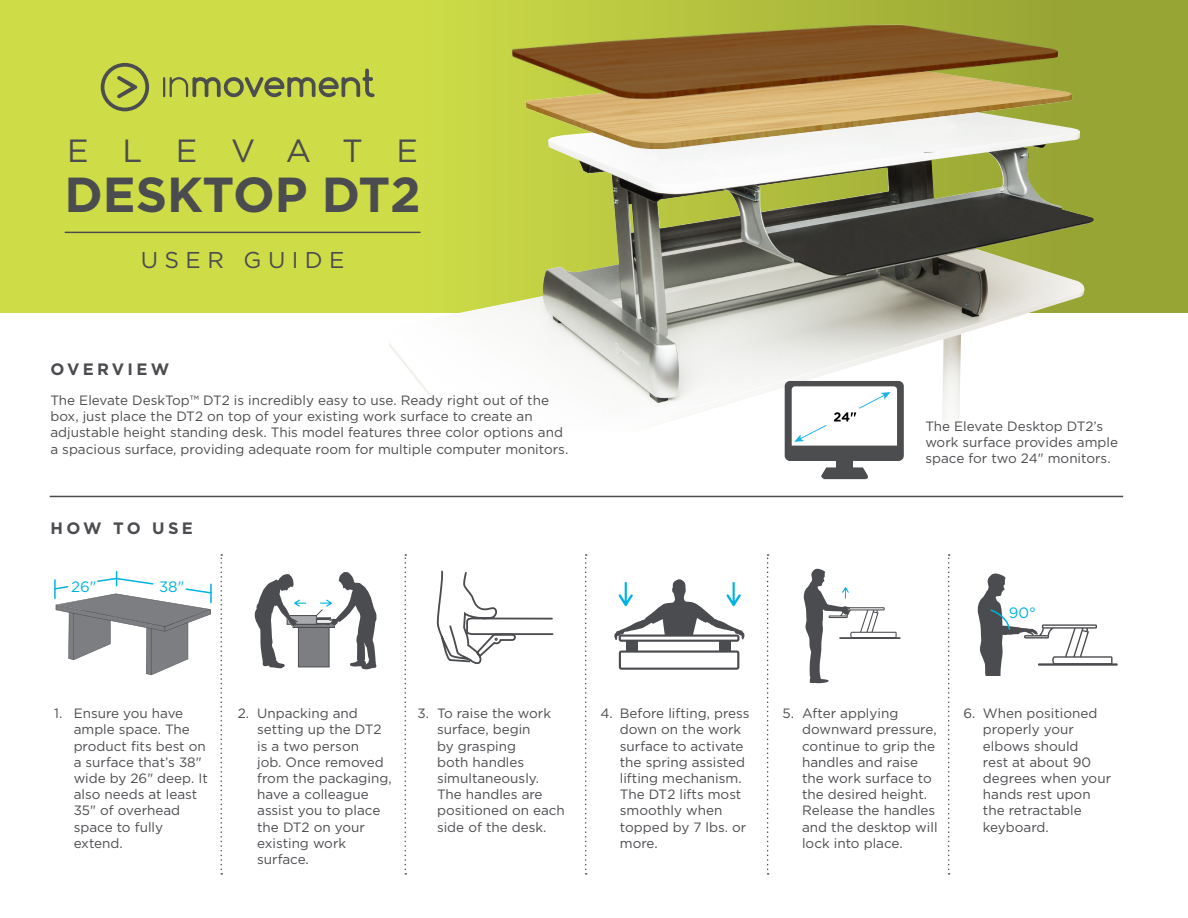
<style>
.page{position:relative;width:1188px;height:918px;background:#fff}
.page>*{position:absolute;margin:0;border:0;box-sizing:border-box;transform-origin:0 0}
.t1{font:700 49.2px "Gotham";color:#4b4c4f}
.t2{font:32.1px "Gotham";letter-spacing:1.05em;color:#4b4c4f}
.t3{font:22.95px "Gotham";letter-spacing:.28em;color:#4b4c4f}
.t4{font:700 16.5px "Gotham";letter-spacing:.2em;color:#4b4c4f}
.t5{font:15px "Gotham";color:#00b3e2}
.t6{font:13.5px/16.2px "Gotham";color:#4b4c4f}
</style>
<div class="page">
<svg style="left:0;top:0;width:1188px;height:312px;background:#c2d043"></svg>
<img style="left:389px;top:102px;width:705px;height:312px">
<img style="left:492px;top:41px;width:599px;height:126px">
<img style="left:477px;top:0;width:601px;height:126px">
<svg style="left:163px;top:69px;width:212px;height:28px;background:#a5b049"></svg>
<svg style="left:101px;top:63px;width:48px;height:48px;background:#a7b249"></svg>
<hr style="left:50px;top:496px;width:1073px;height:1px;background:#4b4c4f">
<hr style="left:65px;top:232px;width:355px;height:1px;background:#4b4c4f">
<svg style="left:437px;top:571px;width:117px;height:93px"></svg>
<svg style="left:619px;top:650px;width:120px;height:20px"></svg>
<div style="left:626px;top:641px;width:11px;height:11px;background:#4b4c4f"></div>
<div style="left:719px;top:641px;width:11px;height:11px;background:#4b4c4f"></div>
<svg style="left:614px;top:579px;width:131px;height:63px"></svg>
<hr style="left:839px;top:637px;width:62px;height:2px;background:#4b4c4f">
<svg style="left:804px;top:569px;width:93px;height:114px"></svg>
<div style="left:298px;top:627px;width:31px;height:40px;background:#7d7e81;border:1px solid #4b4c4f"></div>
<svg style="left:306px;top:625px;width:10px;height:3px"></svg>
<div style="left:287px;top:616px;width:29px;height:8px;background:#a7a9ac"></div>
<div style="left:287px;top:615px;width:30px;height:10px;border:1px solid #4b4c4f"></div>
<svg style="left:254px;top:574px;width:52px;height:95px"></svg>
<svg style="left:316px;top:572px;width:61px;height:97px"></svg>
<svg style="left:220px;top:554px;width:2px;height:321px"></svg>
<svg style="left:405px;top:554px;width:1px;height:321px"></svg>
<svg style="left:585px;top:554px;width:2px;height:321px"></svg>
<svg style="left:767px;top:554px;width:2px;height:321px"></svg>
<svg style="left:948px;top:554px;width:2px;height:321px"></svg>
<hr style="left:1038px;top:663px;width:80px;height:3px;background:#4b4c4f">
<svg style="left:978px;top:574px;width:135px;height:101px"></svg>
<svg style="left:54px;top:572px;width:158px;height:103px"></svg>
<div style="left:836px;top:459px;width:16px;height:11px;background:#4b4d4f"></div>
<svg style="left:821px;top:467px;width:47px;height:12px"></svg>
<svg style="left:785px;top:381px;width:119px;height:80px"></svg>
<p class="t2" style="left:67px;top:130px;width:353px">ELEVATE</p>
<p class="t1" style="left:64px;top:162px;width:358px">DESKTOP DT2</p>
<p class="t3" style="left:141px;top:245px;width:205px">USER GUIDE</p>
<p class="t4" style="left:50px;top:359px;width:120px">OVERVIEW</p>
<p class="t6" style="left:50px;top:392px;width:519px">The Elevate DeskTop™ DT2 is incredibly easy to use. Ready right out of the box, just place the DT2 on top of your existing work surface to create an adjustable height standing desk. This model features three color options and a spacious surface, providing adequate room for multiple computer monitors.</p>
<p class="t4" style="left:51px;top:517px;width:144px">HOW TO USE</p>
<p class="t5" style="left:71px;top:577px;width:27px">26"</p>
<p class="t5" style="left:159px;top:577px;width:27px">38"</p>
<p class="t6" style="left:925px;top:418px;width:194px">The Elevate Desktop DT2’s work surface provides ample space for two 24" monitors.</p>
<p class="t5" style="left:1009px;top:603px;width:29px">90°</p>
<p class="t6" style="left:74px;top:705px;width:136px;text-indent:-20px">1. Ensure you have ample space. The product fits best on a surface that’s 38" wide by 26" deep. It also needs at least<br>35" of overhead space to fully extend.</p>
<p class="t6" style="left:257px;top:705px;width:136px;text-indent:-20px">2. Unpacking and setting up the DT2 is a two person<br>job. Once removed from the packaging, have a colleague assist you to place the DT2 on your existing work surface.</p>
<p class="t6" style="left:437px;top:705px;width:129px;text-indent:-20px">3. To raise the work surface, begin<br>by grasping<br>both handles simultaneously.<br>The handles are positioned on each side of the desk.</p>
<p class="t6" style="left:620px;top:705px;width:131px;text-indent:-20px">4. Before lifting, press down on the work surface to activate the spring assisted lifting mechanism.<br>The DT2 lifts most smoothly when topped by 7 lbs. or more.</p>
<p class="t6" style="left:802px;top:705px;width:137px;text-indent:-20px">5. After applying downward pressure, continue to grip the handles and raise the work surface to the desired height.<br>Release the handles and the desktop will lock into place.</p>
<p class="t6" style="left:983px;top:705px;width:130px;text-indent:-20px">6. When positioned properly your elbows should<br>rest at about 90 degrees when your hands rest upon the retractable keyboard.</p>
</div>
